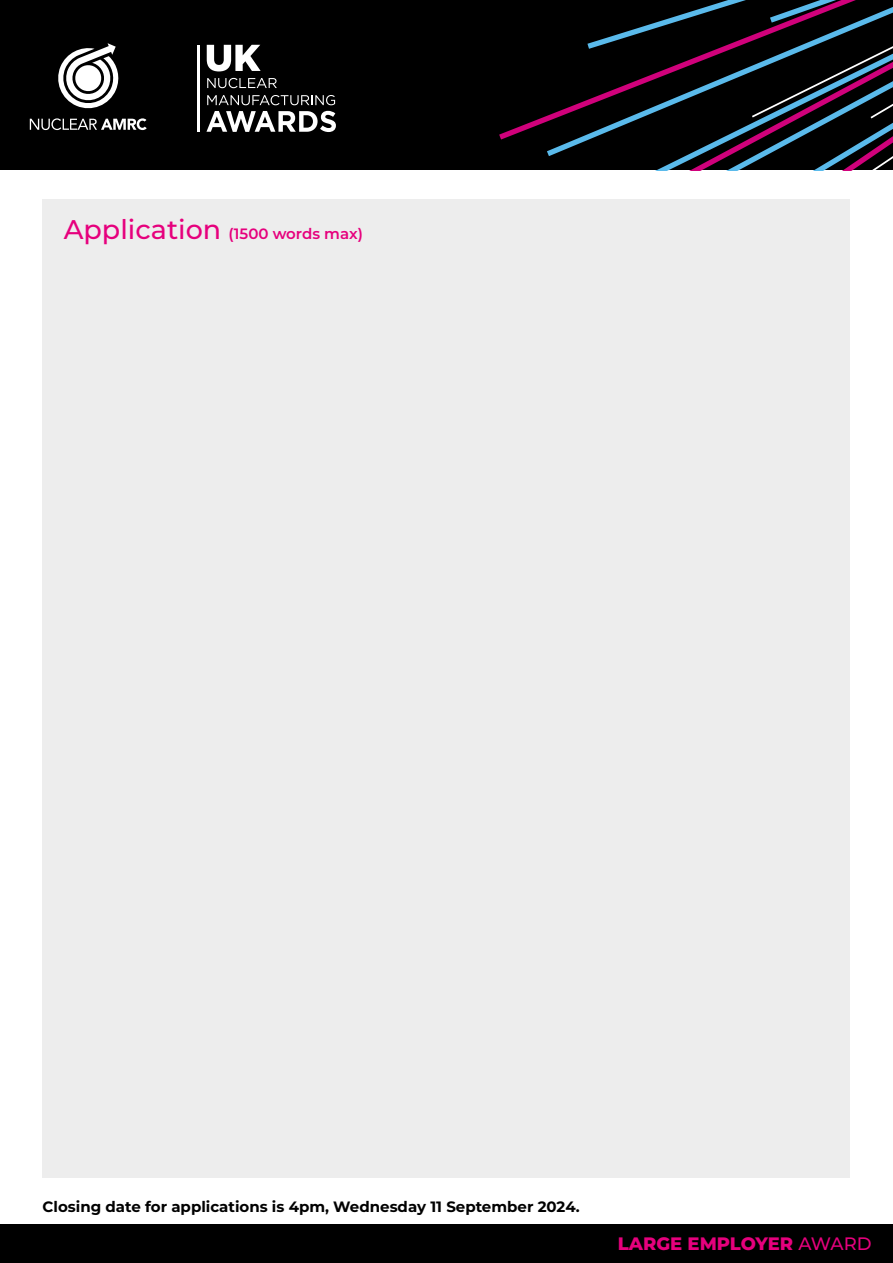
<style>
.page{position:relative;width:893px;height:1263px;background:#fff}
.page>*{position:absolute;margin:0;border:0;box-sizing:border-box;transform-origin:0 0}
.t1{font:800 18px "Montserrat";color:#e6007d}
.t2{font:700 15px "Montserrat";color:#000}
.t3{font:600 15px "Montserrat";color:#e6007d}
.s1{font-weight:500;font-size:27px}
.s2{font-weight:500}
</style>
<div class="page">
<div style="left:0;top:1225px;width:893px;height:38px;background:#000"></div>
<div style="left:0;top:0;width:539px;height:170px;background:#000"></div>
<div style="left:493px;top:0;width:89px;height:144px;background:#000"></div>
<svg style="left:582px;top:0;width:311px;height:170px;background:#171521"></svg>
<svg style="left:207px;top:78px;width:70px;height:10px"></svg>
<svg style="left:207px;top:95px;width:128px;height:10px"></svg>
<svg style="left:206px;top:111px;width:130px;height:21px"></svg>
<svg style="left:207px;top:45px;width:54px;height:26px"></svg>
<hr style="left:197px;top:45px;width:3px;height:87px;background:#fff">
<svg style="left:54px;top:43px;width:67px;height:69px"></svg>
<svg style="left:30px;top:118px;width:117px;height:12px"></svg>
<div style="left:43px;top:200px;width:807px;height:978px;background:#ededed"></div>
<p class="t3" style="left:64px;top:223px;width:301px"><span class="s1">Application</span> (1500 words max)</p>
<p class="t2" style="left:43px;top:1195px;width:539px">Closing date for applications is 4pm, Wednesday 11 September 2024.</p>
<p class="t1" style="left:618px;top:1230px;width:255px">LARGE EMPLOYER <span class="s2">AWARD</span></p>
</div>
